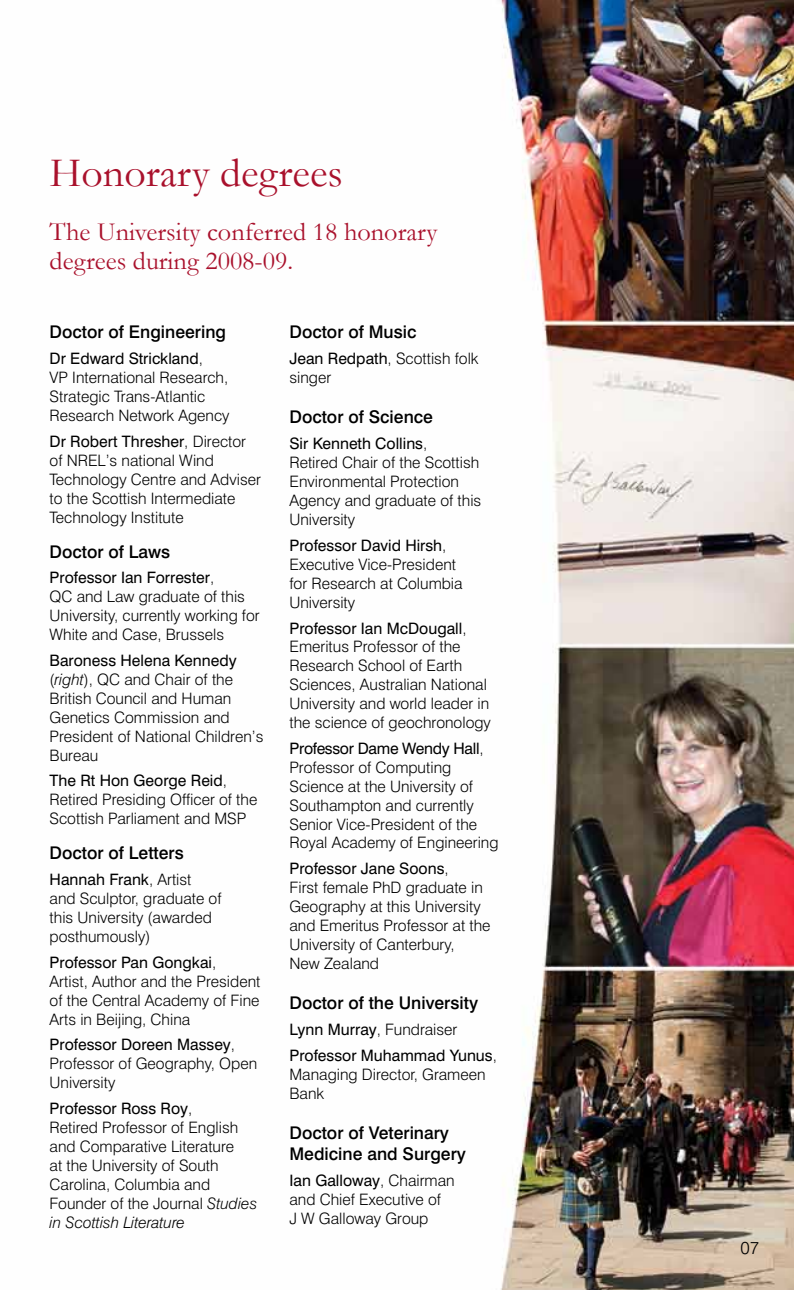
<style>
.page{position:relative;width:794px;height:1290px;background:#fff}
.page>*{position:absolute;margin:0;border:0;box-sizing:border-box;transform-origin:0 0}
.t1{font:42px "Garamond";color:#a9112c}
.t2{font:26.25px/28px "Garamond";color:#a9112c}
.t3{font:500 17.5px/21px "Swiss 721 BT";color:#000}
.t4{font:300 17.5px "Swiss 721 BT";color:#000}
.t5{font:300 15.75px/18.9px "Swiss 721 BT";color:#000}
.t6{font:15.75px/25.9px "Swiss 721 BT";color:#000}
.s1{font-weight:400}
.s2{font-style:italic}
.s3{font-weight:300}
</style>
<div class="page">
<img style="left:500px;top:0;width:294px;height:1290px">
<h1 class="t1" style="left:50px;top:148px;width:295px">Honorary degrees</h1>
<h2 class="t2" style="left:50px;top:218px;width:389px">The University conferred 18 honorary degrees during 2008-09.</h2>
<p class="t3" style="left:50px;top:321px;width:178px">Doctor of Engineering</p>
<p class="t5" style="left:50px;top:349px;width:181px"><span class="s1">Dr Edward Strickland</span>,<br>VP International Research,<br>Strategic Trans-Atlantic<br>Research Network Agency</p>
<p class="t5" style="left:50px;top:432px;width:213px"><span class="s1">Dr Robert Thresher</span>, Director of NREL’s national Wind<br>Technology Centre and Adviser to the Scottish Intermediate<br>Technology Institute</p>
<p class="t3" style="left:50px;top:541px;width:122px">Doctor of Laws</p>
<p class="t5" style="left:50px;top:568px;width:212px"><span class="s1">Professor Ian Forrester</span>,<br>QC and Law graduate of this<br>University, currently working for<br>White and Case, Brussels</p>
<p class="t5" style="left:50px;top:651px;width:215px"><span class="s1">Baroness Helena Kennedy </span>(<span class="s2">right</span>), QC and Chair of the<br>British Council and Human<br>Genetics Commission and<br>President of National Children’s<br>Bureau</p>
<p class="t5" style="left:50px;top:771px;width:209px"><span class="s1">The Rt Hon George Reid</span>,<br>Retired Presiding Officer of the<br>Scottish Parliament and MSP</p>
<p class="t3" style="left:50px;top:842px;width:136px">Doctor of Letters</p>
<p class="t5" style="left:50px;top:870px;width:173px"><span class="s1">Hannah Frank</span>, Artist<br>and Sculptor, graduate of this University (awarded posthumously)</p>
<p class="t5" style="left:50px;top:952px;width:212px"><span class="s1">Professor Pan Gongkai</span>,<br>Artist, Author and the President of the Central Academy of Fine<br>Arts in Beijing, China</p>
<p class="t5" style="left:50px;top:1035px;width:209px"><span class="s1">Professor Doreen Massey</span>,<br>Professor of Geography, Open<br>University</p>
<p class="t5" style="left:50px;top:1099px;width:209px"><span class="s1">Professor Ross Roy</span>,<br>Retired Professor of English and Comparative Literature<br>at the University of South<br>Carolina, Columbia and<br>Founder of the Journal <span class="s2">Studies in Scottish Literature</span></p>
<p class="t3" style="left:289px;top:321px;width:129px">Doctor of Music</p>
<p class="t5" style="left:289px;top:349px;width:191px"><span class="s1">Jean Redpath</span>, Scottish folk singer</p>
<p class="t3" style="left:289px;top:407px;width:145px">Doctor of Science</p>
<p class="t5" style="left:289px;top:434px;width:193px"><span class="s1">Sir Kenneth Collins</span>,<br>Retired Chair of the Scottish<br>Environmental Protection<br>Agency and graduate of this<br>University</p>
<p class="t5" style="left:289px;top:536px;width:175px"><span class="s1">Professor David Hirsh</span>,<br>Executive Vice-President for Research at Columbia<br>University</p>
<p class="t5" style="left:289px;top:618px;width:203px"><span class="s1">Professor Ian McDougall</span>,<br>Emeritus Professor of the<br>Research School of Earth<br>Sciences, Australian National<br>University and world leader in the science of geochronology</p>
<p class="t5" style="left:289px;top:739px;width:211px"><span class="s1">Professor Dame Wendy Hall</span>,<br>Professor of Computing<br>Science at the University of<br>Southampton and currently<br>Senior Vice-President of the<br>Royal Academy of Engineering</p>
<p class="t5" style="left:289px;top:859px;width:203px"><span class="s1">Professor Jane Soons</span>,<br>First female PhD graduate in<br>Geography at this University and Emeritus Professor at the<br>University of Canterbury,<br>New Zealand</p>
<p class="t3" style="left:289px;top:992px;width:190px">Doctor of the University</p>
<p class="t6" style="left:289px;top:1016px;width:209px">Lynn Murray<span class="s3">, Fundraiser<br></span>Professor Muhammad Yunus<span class="s3">,</span></p>
<p class="t5" style="left:289px;top:1064px;width:198px">Managing Director, Grameen<br>Bank</p>
<p class="t3" style="left:289px;top:1122px;width:178px">Doctor of Veterinary<br>Medicine and Surgery</p>
<p class="t5" style="left:289px;top:1171px;width:167px"><span class="s1">Ian Galloway</span>, Chairman and Chief Executive of<br>J W Galloway Group</p>
<p class="t4" style="left:740px;top:1237px;width:20px">07</p>
</div>
